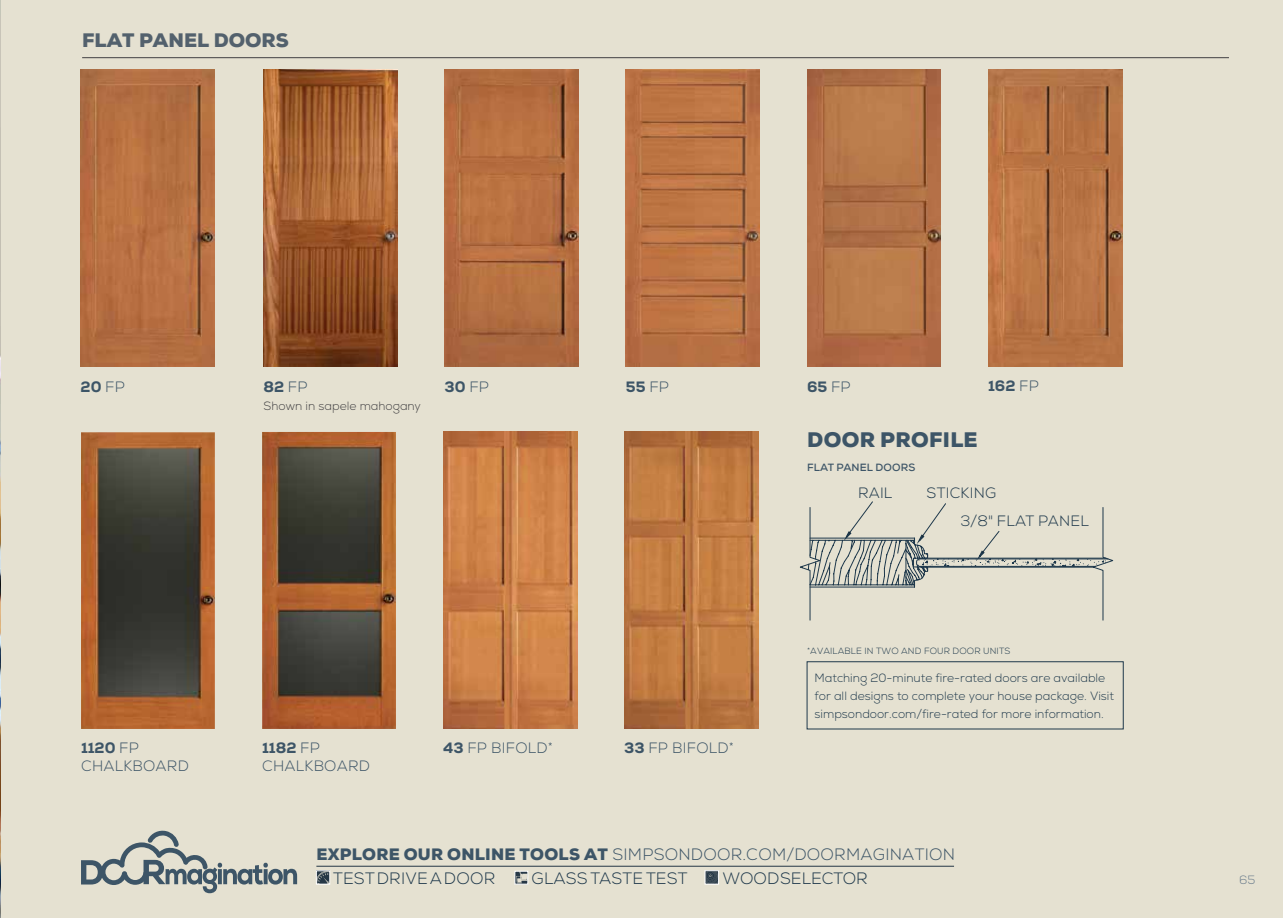
<style>
.page{position:relative;width:1283px;height:918px;background:#fff}
.page>*{position:absolute;margin:0;border:0;box-sizing:border-box;transform-origin:0 0}
.t1{font:900 21px "Nexa";letter-spacing:.015em;color:#3d5567}
.t2{font:900 19.5px "Nexa";color:#53616d}
.t3{font:300 16.5px/24px "Nexa";letter-spacing:.015em;color:#3d5567}
.t4{font:300 16.5px "Nexa";color:#1e384b}
.t5{font:300 15px/18px "Nexa";letter-spacing:.015em;color:#3d5567}
.t6{font:800 15px "Nexa";color:#3d5567}
.t7{font:300 15px "Nexa";letter-spacing:.015em;color:#1e384b}
.t8{font:300 12px/18px "Nexa";color:#1e384b}
.t9{font:300 12px "Nexa";color:#414042}
.t10{font:300 12px "Nexa";color:#697b8b}
.t11{font:700 10.5px "Nexa";letter-spacing:.015em;color:#3d5567}
.t12{font:300 9px "Nexa";letter-spacing:.015em;color:#1e384b}
.s1{font-weight:300}
.s2{font-weight:800}
.s3{font-weight:900}
.s4{color:#1e384b}
</style>
<div class="page">
<div style="left:1px;top:0;width:1281px;height:918px;background:#e5e1d1"></div>
<hr style="left:82px;top:57px;width:1146px;height:1px;background:#414042">
<img style="left:444px;top:70px;width:134px;height:297px">
<img style="left:263px;top:70px;width:134px;height:297px">
<img style="left:81px;top:70px;width:133px;height:297px">
<img style="left:626px;top:70px;width:134px;height:297px">
<img style="left:262px;top:432px;width:134px;height:297px">
<img style="left:81px;top:432px;width:134px;height:297px">
<img style="left:624px;top:432px;width:134px;height:297px">
<img style="left:443px;top:432px;width:134px;height:297px">
<img style="left:807px;top:70px;width:134px;height:297px">
<img style="left:988px;top:70px;width:134px;height:297px">
<svg style="left:81px;top:830px;width:216px;height:63px"></svg>
<hr style="left:316px;top:866px;width:638px;height:1px;background:#253746">
<svg style="left:318px;top:873px;width:10px;height:9px"></svg>
<div style="left:316px;top:871px;width:14px;height:13px;border:1px solid #fff"></div>
<svg style="left:517px;top:873px;width:9px;height:9px"></svg>
<div style="left:515px;top:871px;width:13px;height:13px;border:1px solid #fff"></div>
<svg style="left:707px;top:873px;width:9px;height:9px"></svg>
<img style="left:0;top:0;width:1px;height:918px">
<svg style="left:799px;top:501px;width:315px;height:120px"></svg>
<div style="left:806px;top:661px;width:317px;height:68px;border:1px solid #1e384b"></div>
<h2 class="t2" style="left:82px;top:28px;width:208px">FLAT PANEL DOORS</h2>
<p class="t6" style="left:81px;top:377px;width:46px">20 <span class="s1">FP</span></p>
<p class="t6" style="left:626px;top:377px;width:45px">55 <span class="s1">FP</span></p>
<p class="t6" style="left:263px;top:377px;width:46px">82 <span class="s1">FP</span></p>
<p class="t6" style="left:444px;top:377px;width:46px">30 <span class="s1">FP</span></p>
<p class="t9" style="left:263px;top:398px;width:159px">Shown in sapele mahogany</p>
<p class="t5" style="left:81px;top:739px;width:109px"><span class="s2">1120</span> FP<br>CHALKBOARD</p>
<p class="t5" style="left:443px;top:739px;width:111px"><span class="s2">43</span> FP BIFOLD*</p>
<p class="t5" style="left:624px;top:739px;width:111px"><span class="s2">33</span> FP BIFOLD*</p>
<p class="t5" style="left:262px;top:739px;width:109px"><span class="s2">1182</span> FP<br>CHALKBOARD</p>
<p class="t6" style="left:807px;top:377px;width:45px">65 <span class="s1">FP</span></p>
<p class="t6" style="left:988px;top:376px;width:52px">162 <span class="s1">FP</span></p>
<h1 class="t1" style="left:807px;top:426px;width:172px">DOOR PROFILE</h1>
<p class="t11" style="left:807px;top:460px;width:110px">FLAT PANEL DOORS</p>
<p class="t7" style="left:858px;top:484px;width:36px">RAIL</p>
<p class="t7" style="left:926px;top:484px;width:71px">STICKING</p>
<p class="t7" style="left:960px;top:512px;width:130px">3/8" FLAT PANEL</p>
<p class="t12" style="left:807px;top:645px;width:205px">*AVAILABLE IN TWO AND FOUR DOOR UNITS</p>
<p class="t8" style="left:814px;top:669px;width:301px">Matching 20-minute fire-rated doors are available for all designs to complete your house package. Visit simpsondoor.com/fire-rated for more information.</p>
<h3 class="t3" style="left:333px;top:843px;width:623px;text-indent:-17px"><span class="s3">EXPLORE OUR ONLINE TOOLS AT</span> SIMPSONDOOR.COM/DOORMAGINATION<br><span class="s4">TEST DRIVE A DOOR</span></h3>
<h3 class="t4" style="left:531px;top:869px;width:157px">GLASS TASTE TEST</h3>
<h3 class="t4" style="left:722px;top:869px;width:146px">WOOD SELECTOR</h3>
<p class="t10" style="left:1239px;top:873px;width:18px">65</p>
</div>
